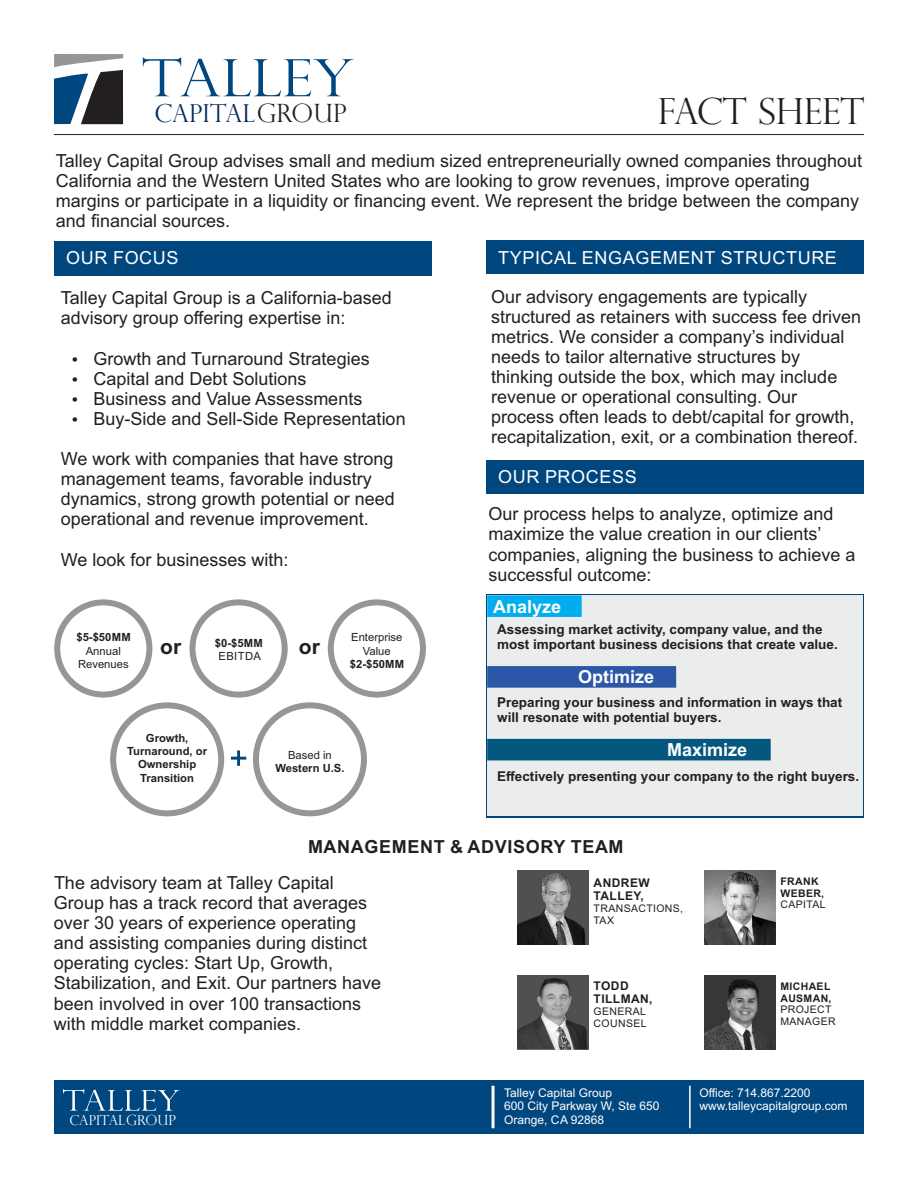
<style>
.page{position:relative;width:918px;height:1188px;background:#fff}
.page>*{position:absolute;margin:0;border:0;box-sizing:border-box;transform-origin:0 0}
.t1{font:300 36px "Perpetua Titling";color:#231f20}
.t2{font:300 24.75px "Perpetua Titling";color:#002c5b}
.t3{font:700 21px "Arial";color:#231f20}
.t4{font:18px/20.1px "Arial";color:#231f20}
.t5{font:18px "Arial";letter-spacing:.035em;color:#fff}
.t6{font:700 18px "Arial";letter-spacing:.035em;color:#231f20}
.t7{font:700 18px "Arial";color:#fff}
.t8{font:300 13.65px "Perpetua Titling";color:#fff}
.t9{font:700 13.5px/15.1px "Arial";color:#231f20}
.t10{font:12px/13.4px "Arial";color:#fff}
.t11{font:700 12px/13.4px "Arial";letter-spacing:.035em;color:#231f20}
.t12{font:700 11.25px/13px "Arial";color:#231f20;text-align:center}
.t13{font:11.25px/13px "Arial";color:#231f20;text-align:center}
.t14{font:10.5px/11.7px "Arial";letter-spacing:.035em;color:#231f20}
.t15{font:700 10.5px/11.7px "Arial";letter-spacing:.035em;color:#231f20}
.s1{font-size:25.2px;color:#231f20}
.s2{font-size:13.95px}
</style>
<div class="page">
<svg style="left:54px;top:54px;width:69px;height:70px"></svg>
<svg style="left:143px;top:57px;width:211px;height:39px"></svg>
<hr style="left:54px;top:134px;width:810px;height:1px;background:#231f20">
<div style="left:54px;top:241px;width:378px;height:34px;background:#00467f"></div>
<div style="left:486px;top:241px;width:378px;height:33px;background:#00467f"></div>
<div style="left:54px;top:1080px;width:810px;height:54px;background:#00467f"></div>
<hr style="left:492px;top:1086px;width:3px;height:42px;background:#fff">
<hr style="left:689px;top:1086px;width:2px;height:42px;background:#fff">
<img style="left:517px;top:870px;width:72px;height:75px">
<img style="left:517px;top:975px;width:72px;height:75px">
<div style="left:486px;top:460px;width:378px;height:34px;background:#00467f"></div>
<img style="left:704px;top:870px;width:72px;height:75px">
<div style="left:487px;top:595px;width:376px;height:221px;background:#ebecec"></div>
<div style="left:487px;top:595px;width:95px;height:22px;background:#00aeef"></div>
<div style="left:487px;top:666px;width:189px;height:22px;background:#2b57a6"></div>
<div style="left:487px;top:739px;width:284px;height:21px;background:#04587f"></div>
<div style="left:54px;top:599px;width:98px;height:99px;background:#fff;border:6px solid #949698;border-radius:50%"></div>
<div style="left:189px;top:599px;width:99px;height:99px;background:#fff;border:6px solid #949698;border-radius:50%"></div>
<div style="left:328px;top:599px;width:98px;height:99px;background:#fff;border:6px solid #949698;border-radius:50%"></div>
<div style="left:110px;top:702px;width:114px;height:114px;background:#fff;border:6px solid #949698;border-radius:50%"></div>
<div style="left:253px;top:702px;width:114px;height:114px;background:#fff;border:6px solid #949698;border-radius:50%"></div>
<svg style="left:231px;top:750px;width:15px;height:16px"></svg>
<svg style="left:63px;top:1089px;width:117px;height:22px"></svg>
<img style="left:704px;top:975px;width:72px;height:75px">
<h2 class="t2" style="left:154px;top:104px;width:194px">CAPITAL<span class="s1">GROUP</span></h2>
<h1 class="t1" style="left:658px;top:98px;width:208px">FACT SHEET</h1>
<p class="t4" style="left:56px;top:152px;width:808px">Talley Capital Group advises small and medium sized entrepreneurially owned companies throughout California and the Western United States who are looking to grow revenues, improve operating margins or participate in a liquidity or financing event. We represent the bridge between the company and financial sources.</p>
<p class="t5" style="left:66px;top:251px;width:114px">OUR FOCUS</p>
<p class="t5" style="left:498px;top:251px;width:340px">TYPICAL ENGAGEMENT STRUCTURE</p>
<p class="t4" style="left:61px;top:290px;width:333px">Talley Capital Group is a California-based advisory group offering expertise in:</p>
<p class="t4" style="left:72px;top:350px;width:300px">• Growth and Turnaround Strategies</p>
<p class="t4" style="left:72px;top:370px;width:237px">• Capital and Debt Solutions</p>
<p class="t4" style="left:72px;top:390px;width:292px">• Business and Value Assessments</p>
<p class="t4" style="left:72px;top:410px;width:336px">• Buy-Side and Sell-Side Representation</p>
<p class="t4" style="left:61px;top:450px;width:336px">We work with companies that have strong management teams, favorable industry dynamics, strong growth potential or need operational and revenue improvement.</p>
<p class="t4" style="left:61px;top:551px;width:229px">We look for businesses with:</p>
<p class="t4" style="left:491px;top:288px;width:372px">Our advisory engagements are typically structured as retainers with success fee driven metrics. We consider a company’s individual needs to tailor alternative structures by thinking outside the box, which may include revenue or operational consulting. Our process often leads to debt/capital for growth, recapitalization, exit, or a combination thereof.</p>
<p class="t5" style="left:498px;top:470px;width:140px">OUR PROCESS</p>
<p class="t4" style="left:488px;top:506px;width:369px">Our process helps to analyze, optimize and maximize the value creation in our clients’ companies, aligning the business to achieve a successful outcome:</p>
<p class="t12" style="left:76px;top:632px;width:56px">$5-$50MM</p>
<p class="t13" style="left:78px;top:645px;width:52px">Annual<br>Revenues</p>
<p class="t12" style="left:215px;top:638px;width:50px">$0-$5MM</p>
<p class="t13" style="left:218px;top:651px;width:44px">EBITDA</p>
<p class="t3" style="left:160px;top:639px;width:22px">or</p>
<p class="t3" style="left:299px;top:639px;width:22px">or</p>
<p class="t13" style="left:351px;top:632px;width:53px">Enterprise<br>Value</p>
<p class="t12" style="left:350px;top:658px;width:56px">$2-$50MM</p>
<p class="t12" style="left:127px;top:733px;width:81px">Growth,<br>Turnaround, or<br>Ownership<br>Transition</p>
<p class="t13" style="left:288px;top:750px;width:45px">Based in</p>
<p class="t12" style="left:275px;top:763px;width:71px">Western U.S.</p>
<p class="t7" style="left:493px;top:600px;width:70px">Analyze</p>
<p class="t9" style="left:497px;top:623px;width:342px">Assessing market activity, company value, and the most important business decisions that create value.</p>
<p class="t7" style="left:578px;top:670px;width:78px">Optimize</p>
<p class="t9" style="left:497px;top:696px;width:347px">Preparing your business and information in ways that will resonate with potential buyers.</p>
<p class="t7" style="left:667px;top:743px;width:82px">Maximize</p>
<p class="t9" style="left:497px;top:769px;width:364px">Effectively presenting your company to the right buyers.</p>
<p class="t6" style="left:308px;top:839px;width:317px">MANAGEMENT &amp; ADVISORY TEAM</p>
<p class="t11" style="left:594px;top:877px;width:58px">ANDREW<br>TALLEY,</p>
<p class="t14" style="left:594px;top:904px;width:91px">TRANSACTIONS,<br>TAX</p>
<p class="t4" style="left:54px;top:874px;width:329px">The advisory team at Talley Capital Group has a track record that averages over 30 years of experience operating and assisting companies during distinct operating cycles: Start Up, Growth, Stabilization, and Exit. Our partners have been involved in over 100 transactions with middle market companies.</p>
<p class="t11" style="left:594px;top:980px;width:60px">TODD<br>TILLMAN,</p>
<p class="t14" style="left:594px;top:1007px;width:54px">GENERAL<br>COUNSEL</p>
<p class="t15" style="left:780px;top:876px;width:45px">FRANK<br>WEBER,</p>
<p class="t14" style="left:780px;top:900px;width:47px">CAPITAL</p>
<p class="t15" style="left:780px;top:981px;width:53px">MICHAEL<br>AUSMAN,</p>
<p class="t14" style="left:780px;top:1005px;width:57px">PROJECT<br>MANAGER</p>
<p class="t8" style="left:69px;top:1115px;width:108px">CAPITAL<span class="s2">GROUP</span></p>
<p class="t10" style="left:504px;top:1087px;width:157px">Talley Capital Group<br>600 City Parkway W, Ste 650<br>Orange, CA 92868</p>
<p class="t10" style="left:699px;top:1087px;width:150px">Office: 714.867.2200 www.talleycapitalgroup.com</p>
</div>
